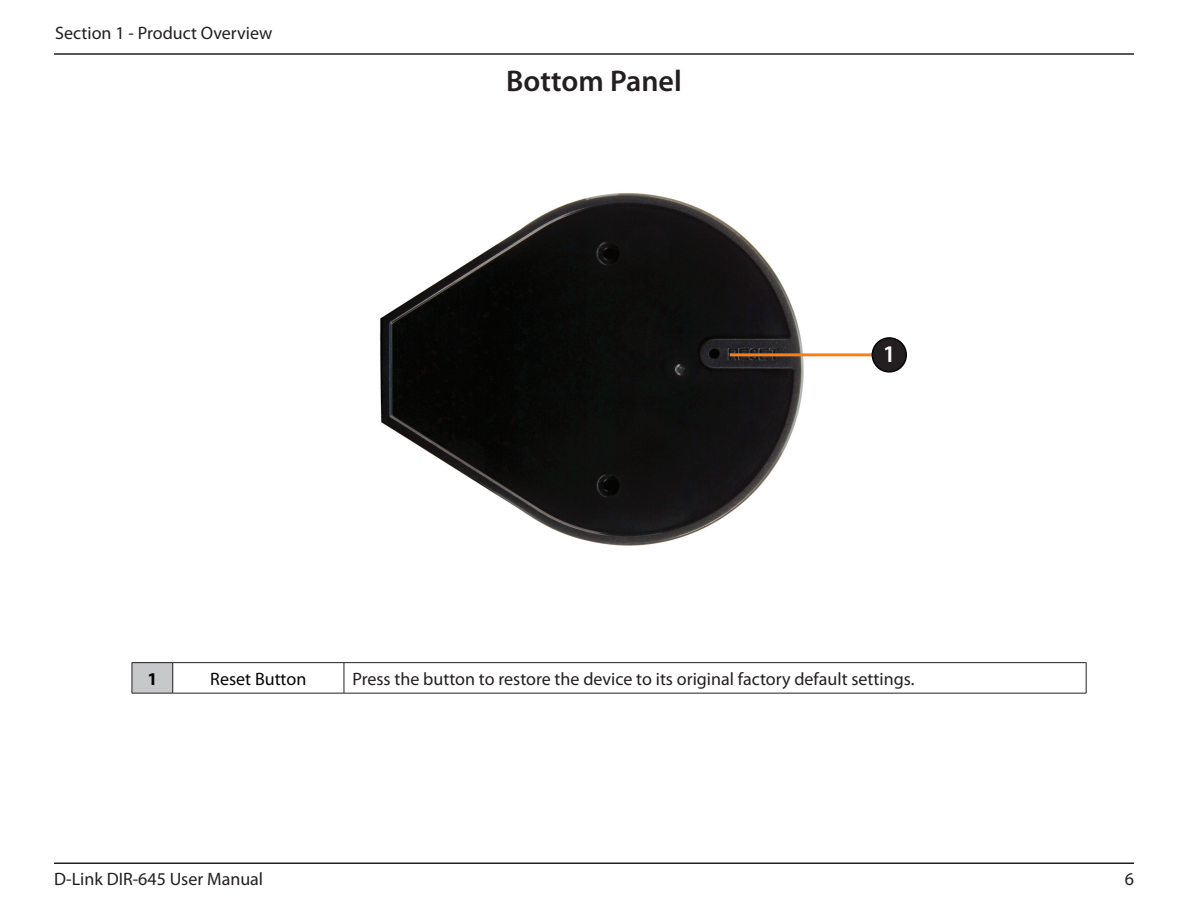
<style>
.page{position:relative;width:1188px;height:918px;background:#fff}
.page>*{position:absolute;margin:0;border:0;box-sizing:border-box;transform-origin:0 0}
.t1{font:600 30px "Myriad Pro";color:#231f20}
.t2{font:600 24px "Myriad Pro";color:#fff}
.t3{font:18px "Myriad Pro";color:#231f20}
.t4{font:18px "Myriad Pro";color:#040503}
.t5{font:700 18px "Myriad Pro";color:#040503}
</style>
<div class="page">
<hr style="left:54px;top:53px;width:1080px;height:2px;background:#231f20">
<hr style="left:54px;top:862px;width:1080px;height:2px;background:#231f20">
<img style="left:380px;top:193px;width:434px;height:353px">
<hr style="left:730px;top:353px;width:150px;height:3px;background:#f48021">
<div style="left:872px;top:338px;width:34px;height:34px;background:#231f20;border-radius:50%"></div>
<div style="left:872px;top:337px;width:35px;height:36px;border:2px solid #040503;border-radius:50%"></div>
<div style="left:132px;top:663px;width:41px;height:30px;background:#c7c8ca"></div>
<hr style="left:132px;top:662px;width:41px;height:1px;background:#231f20">
<hr style="left:132px;top:663px;width:1px;height:30px;background:#231f20">
<hr style="left:173px;top:662px;width:171px;height:1px;background:#231f20">
<hr style="left:172px;top:663px;width:1px;height:30px;background:#231f20">
<hr style="left:344px;top:662px;width:742px;height:1px;background:#231f20">
<hr style="left:344px;top:663px;width:1px;height:30px;background:#231f20">
<hr style="left:1086px;top:663px;width:1px;height:30px;background:#231f20">
<hr style="left:132px;top:693px;width:41px;height:1px;background:#231f20">
<hr style="left:173px;top:693px;width:171px;height:1px;background:#231f20">
<hr style="left:344px;top:693px;width:742px;height:1px;background:#231f20">
<p class="t3" style="left:55px;top:22px;width:219px">Section 1 - Product Overview</p>
<h1 class="t1" style="left:506px;top:61px;width:177px">Bottom Panel</h1>
<h2 class="t2" style="left:883px;top:339px;width:14px">1</h2>
<p class="t5" style="left:147px;top:667px;width:11px">1</p>
<p class="t4" style="left:210px;top:668px;width:98px">Reset Button</p>
<p class="t3" style="left:352px;top:668px;width:564px">Press the button to restore the device to its original factory default settings.</p>
<p class="t3" style="left:54px;top:868px;width:211px">D-Link DIR-645 User Manual</p>
<p class="t3" style="left:1125px;top:868px;width:11px">6</p>
</div>
